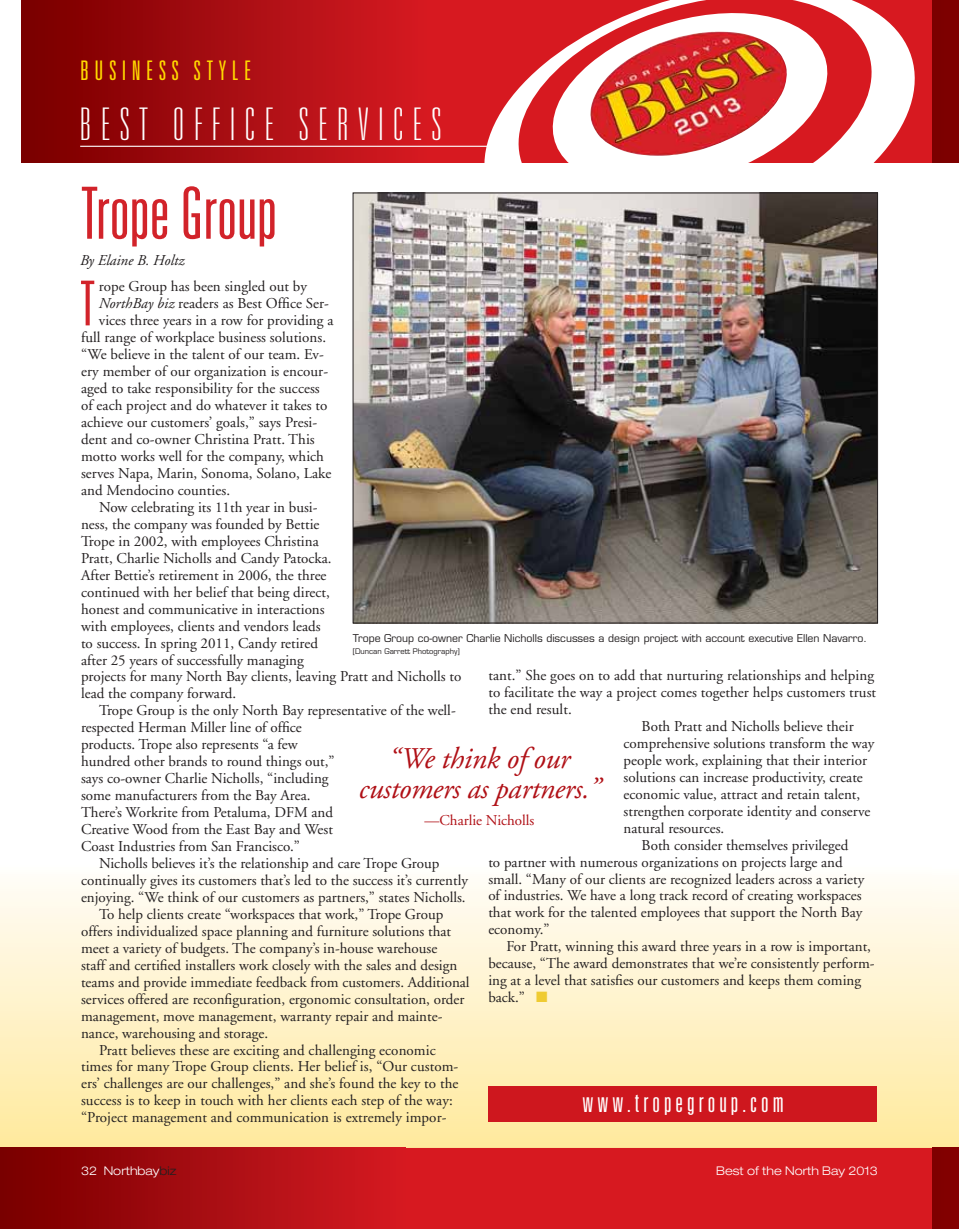
<style>
.page{position:relative;width:959px;height:1229px;background:#fff}
.page>*{position:absolute;margin:0;border:0;box-sizing:border-box;transform-origin:0 0}
.t1{font:300 ultra-condensed 72px "Univers";color:#d2232a}
.t2{font:300 ultra-condensed 61.95px "Univers";color:#d2232a}
.t3{font:100 ultra-condensed 45px "Univers";letter-spacing:.23em;color:#fff}
.t4{font:italic 30px/30px "Adobe Garamond";letter-spacing:-.01em;color:#b01016;text-align:center}
.t5{font:300 ultra-condensed 27px "Univers";letter-spacing:.15em;color:#fff}
.t6{font:300 ultra-condensed 27px "Univers";letter-spacing:.2em;color:#ffd900}
.t7{font:15px "Adobe Garamond";color:#231f20}
.t8{font:15px "Adobe Garamond";color:#b01016}
.t9{font:italic 15px "Adobe Garamond";color:#231f20}
.t10{font:300 expanded 12px "Helvetica Neue";color:#fff}
.t11{font:10.5px "Eurostile";color:#231f20}
.t12{font:7.5px "Eurostile";color:#231f20}
.s1{font-style:italic}
.s2{color:#231f20}
</style>
<div class="page">
<svg style="left:932px;top:886px;width:26px;height:262px;background:#fef1c7"></svg>
<div style="left:932px;top:0;width:26px;height:162px;background:#7d0000"></div>
<div style="left:932px;top:1148px;width:26px;height:80px;background:#820000"></div>
<svg style="left:0;top:885px;width:932px;height:263px;background:#fef1c9"></svg>
<div style="left:488px;top:1086px;width:388px;height:35px;background:#ce171e"></div>
<div style="left:412px;top:0;width:520px;height:163px;background:#d71920"></div>
<div style="left:22px;top:0;width:405px;height:163px;background:linear-gradient(to right,#780000,#d61b23)"></div>
<svg style="left:461px;top:23px;width:454px;height:140px"></svg>
<svg style="left:500px;top:0;width:390px;height:163px"></svg>
<svg style="left:538px;top:1px;width:304px;height:162px"></svg>
<img style="left:589px;top:32px;width:199px;height:124px">
<hr style="left:80px;top:146px;width:407px;height:1px;background:#fff">
<div style="left:402px;top:1148px;width:530px;height:80px;background:#d71920"></div>
<div style="left:0;top:1148px;width:405px;height:80px;background:linear-gradient(to right,#780000,#d61b23)"></div>
<img style="left:354px;top:195px;width:522px;height:426px">
<svg style="left:536px;top:991px;width:11px;height:11px"></svg>
<h3 class="t6" style="left:80px;top:61px;width:172px">BUSINESS STYLE</h3>
<h3 class="t3" style="left:80px;top:107px;width:362px">BEST OFFICE SERVICES</h3>
<h1 class="t1" style="left:80px;top:187px;width:198px">Trope Group</h1>
<p class="t9" style="left:80px;top:254px;width:106px">By Elaine B. Holtz</p>
<h2 class="t2" style="left:80px;top:281px;width:18px">T</h2>
<p class="t7" style="left:99px;top:281px;width:210px">rope Group has been singled out by</p>
<p class="t7" style="left:99px;top:298px;width:231px"><span class="s1">NorthBay biz</span> readers as Best Office Ser-</p>
<p class="t7" style="left:99px;top:314px;width:236px">vices three years in a row for providing a</p>
<p class="t7" style="left:81px;top:331px;width:246px">full range of workplace business solutions.</p>
<p class="t7" style="left:81px;top:348px;width:244px">“We believe in the talent of our team. Ev-</p>
<p class="t7" style="left:81px;top:365px;width:248px">ery member of our organization is encour-</p>
<p class="t7" style="left:81px;top:382px;width:240px">aged to take responsibility for the success</p>
<p class="t7" style="left:81px;top:399px;width:248px">of each project and do whatever it takes to</p>
<p class="t7" style="left:81px;top:416px;width:238px">achieve our customers’ goals,” says Presi-</p>
<p class="t7" style="left:81px;top:433px;width:235px">dent and co-owner Christina Pratt. This</p>
<p class="t7" style="left:81px;top:450px;width:244px">motto works well for the company, which</p>
<p class="t7" style="left:81px;top:467px;width:252px">serves Napa, Marin, Sonoma, Solano, Lake</p>
<p class="t7" style="left:81px;top:484px;width:150px">and Mendocino counties.</p>
<p class="t7" style="left:99px;top:501px;width:220px">Now celebrating its 11th year in busi-</p>
<p class="t7" style="left:81px;top:518px;width:240px">ness, the company was founded by Bettie</p>
<p class="t7" style="left:81px;top:535px;width:239px">Trope in 2002, with employees Christina</p>
<p class="t7" style="left:81px;top:552px;width:252px">Pratt, Charlie Nicholls and Candy Patocka.</p>
<p class="t7" style="left:81px;top:569px;width:247px">After Bettie’s retirement in 2006, the three</p>
<p class="t7" style="left:81px;top:586px;width:250px">continued with her belief that being direct,</p>
<p class="t7" style="left:81px;top:603px;width:245px">honest and communicative in interactions</p>
<p class="t7" style="left:81px;top:620px;width:241px">with employees, clients and vendors leads</p>
<p class="t7" style="left:81px;top:637px;width:238px">to success. In spring 2011, Candy retired</p>
<p class="t7" style="left:81px;top:653px;width:224px">after 25 years of successfully managing</p>
<p class="t7" style="left:81px;top:670px;width:382px">projects for many North Bay clients, leaving Pratt and Nicholls to</p>
<p class="t7" style="left:81px;top:687px;width:157px">lead the company forward.</p>
<p class="t7" style="left:99px;top:704px;width:358px">Trope Group is the only North Bay representative of the well-</p>
<p class="t7" style="left:81px;top:721px;width:222px">respected Herman Miller line of office</p>
<p class="t7" style="left:81px;top:738px;width:218px">products. Trope also represents “a few</p>
<p class="t7" style="left:81px;top:755px;width:255px">hundred other brands to round things out,”</p>
<p class="t7" style="left:81px;top:772px;width:249px">says co-owner Charlie Nicholls, “including</p>
<p class="t7" style="left:81px;top:789px;width:231px">some manufacturers from the Bay Area.</p>
<p class="t7" style="left:81px;top:806px;width:253px">There’s Workrite from Petaluma, DFM and</p>
<p class="t7" style="left:81px;top:823px;width:253px">Creative Wood from the East Bay and West</p>
<p class="t7" style="left:81px;top:840px;width:220px">Coast Industries from San Francisco.”</p>
<p class="t7" style="left:99px;top:857px;width:342px">Nicholls believes it’s the relationship and care Trope Group</p>
<p class="t7" style="left:81px;top:874px;width:388px">continually gives its customers that’s led to the success it’s currently</p>
<p class="t7" style="left:81px;top:891px;width:386px">enjoying. “We think of our customers as partners,” states Nicholls.</p>
<p class="t7" style="left:99px;top:908px;width:346px">To help clients create “workspaces that work,” Trope Group</p>
<p class="t7" style="left:81px;top:925px;width:371px">offers individualized space planning and furniture solutions that</p>
<p class="t7" style="left:81px;top:942px;width:358px">meet a variety of budgets. The company’s in-house warehouse</p>
<p class="t7" style="left:81px;top:959px;width:378px">staff and certified installers work closely with the sales and design</p>
<p class="t7" style="left:81px;top:976px;width:390px">teams and provide immediate feedback from customers. Additional</p>
<p class="t7" style="left:81px;top:992px;width:385px">services offered are reconfiguration, ergonomic consultation, order</p>
<p class="t7" style="left:81px;top:1009px;width:363px">management, move management, warranty repair and mainte-</p>
<p class="t7" style="left:81px;top:1026px;width:189px">nance, warehousing and storage.</p>
<p class="t7" style="left:99px;top:1043px;width:338px">Pratt believes these are exciting and challenging economic</p>
<p class="t7" style="left:81px;top:1060px;width:379px">times for many Trope Group clients. Her belief is, “Our custom-</p>
<p class="t7" style="left:81px;top:1077px;width:379px">ers’ challenges are our challenges,” and she’s found the key to the</p>
<p class="t7" style="left:81px;top:1094px;width:373px">success is to keep in touch with her clients each step of the way:</p>
<p class="t7" style="left:81px;top:1111px;width:367px">“Project management and communication is extremely impor-</p>
<p class="t11" style="left:352px;top:634px;width:516px">Trope Group co-owner Charlie Nicholls discusses a design project with account executive Ellen Navarro.</p>
<p class="t12" style="left:352px;top:648px;width:108px">[Duncan Garrett Photography]</p>
<p class="t7" style="left:488px;top:669px;width:387px">tant.” She goes on to add that nurturing relationships and helping</p>
<p class="t7" style="left:488px;top:686px;width:389px">to facilitate the way a project comes together helps customers trust</p>
<p class="t7" style="left:488px;top:703px;width:85px">the end result.</p>
<p class="t7" style="left:641px;top:720px;width:213px">Both Pratt and Nicholls believe their</p>
<p class="t7" style="left:623px;top:737px;width:252px">comprehensive solutions transform the way</p>
<p class="t7" style="left:623px;top:754px;width:245px">people work, explaining that their interior</p>
<p class="t7" style="left:623px;top:771px;width:241px">solutions can increase productivity, create</p>
<p class="t7" style="left:623px;top:788px;width:238px">economic value, attract and retain talent,</p>
<p class="t7" style="left:623px;top:805px;width:248px">strengthen corporate identity and conserve</p>
<p class="t7" style="left:623px;top:822px;width:102px">natural resources.</p>
<p class="t7" style="left:641px;top:838px;width:208px">Both consider themselves privileged</p>
<p class="t7" style="left:488px;top:855px;width:356px">to partner with numerous organizations on projects large and</p>
<p class="t7" style="left:488px;top:872px;width:377px">small. “Many of our clients are recognized leaders across a variety</p>
<p class="t7" style="left:488px;top:889px;width:375px">of industries. We have a long track record of creating workspaces</p>
<p class="t7" style="left:488px;top:906px;width:375px">that work for the talented employees that support the North Bay</p>
<p class="t7" style="left:488px;top:923px;width:63px">economy.”</p>
<p class="t7" style="left:506px;top:940px;width:366px">For Pratt, winning this award three years in a row is important,</p>
<p class="t7" style="left:488px;top:957px;width:388px">because, “The award demonstrates that we’re consistently perform-</p>
<p class="t7" style="left:488px;top:974px;width:374px">ing at a level that satisfies our customers and keeps them coming</p>
<p class="t7" style="left:488px;top:991px;width:38px">back.”</p>
<h3 class="t4" style="left:359px;top:746px;width:243px">“We think of our customers as partners.”</h3>
<p class="t8" style="left:424px;top:814px;width:111px">—Charlie Nicholls</p>
<h3 class="t5" style="left:582px;top:1092px;width:203px">www.tropegroup.com</h3>
<p class="t10" style="left:81px;top:1166px;width:97px">32 Northbay<span class="s2">biz</span></p>
<p class="t10" style="left:716px;top:1166px;width:163px">Best of the North Bay 2013</p>
</div>
